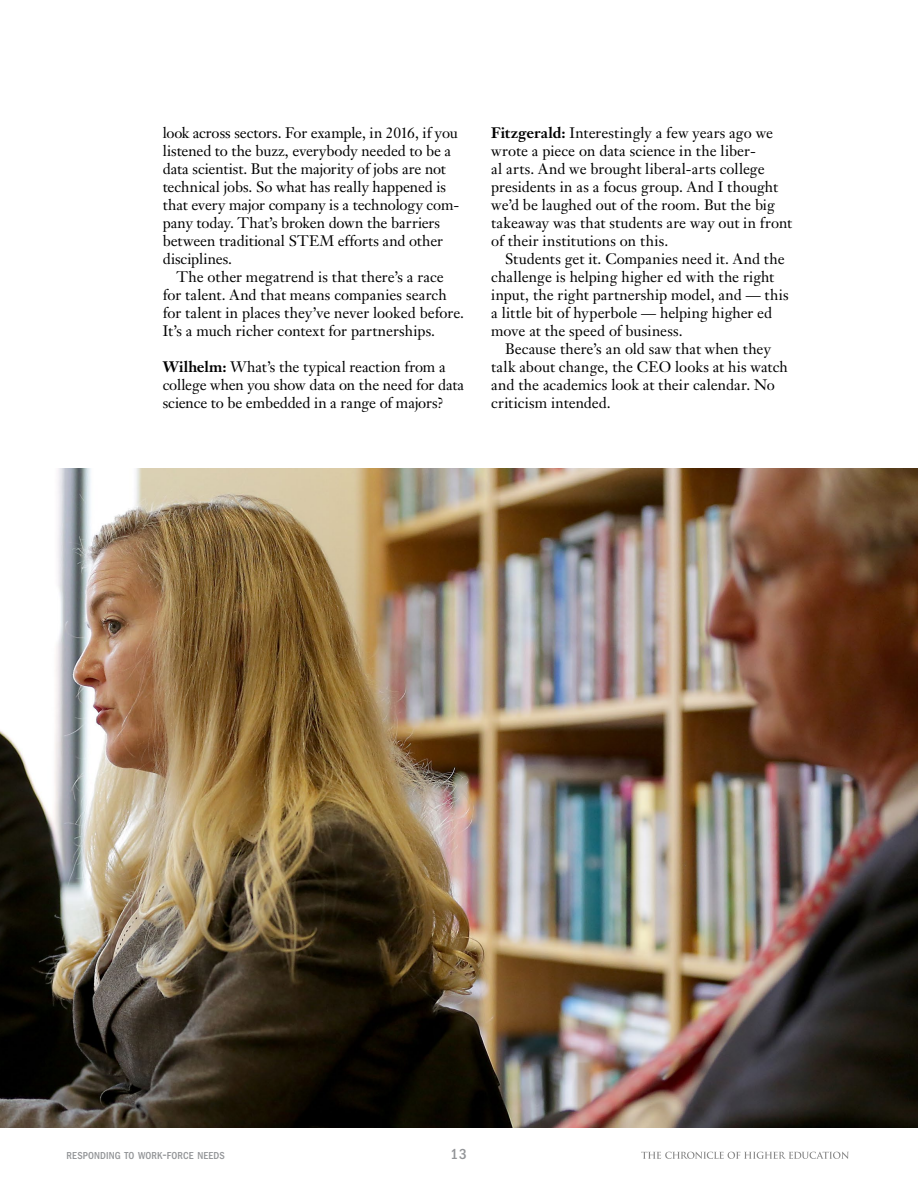
<style>
.page{position:relative;width:918px;height:1188px;background:#fff}
.page>*{position:absolute;margin:0;border:0;box-sizing:border-box;transform-origin:0 0}
.p_2018Reports{font:15px/18px "Janson Text LT Std";color:#000}
.t1{font:500 condensed 15px "ITC Franklin Gothic Std";color:#939598}
.t2{font:500 condensed 10.5px "ITC Franklin Gothic Std";letter-spacing:.01em;color:#939598}
.s1{font-weight:700}
.s2{font-size:15px}
</style>
<div class="page">
<hr style="left:43px;top:1127px;width:832px;height:1px;background:#939598">
<svg style="left:641px;top:1152px;width:208px;height:7px"></svg>
<img style="left:0;top:469px;width:918px;height:658px">
<p class="p_2018Reports" style="left:163px;top:123px;width:298px">look across sectors. For example, in 2016, if you listened to the buzz, everybody needed to be a data scientist. But the majority of jobs are not technical jobs. So what has really happened is that every major company is a technology com&shy;pany today. That’s broken down the barriers between traditional STEM efforts and other disciplines.</p>
<p class="p_2018Reports" style="left:163px;top:267px;width:303px;text-indent:14px">The other megatrend is that there’s a race for talent. And that means companies search for talent in places they’ve never looked before.<br>It’s a much richer context for partnerships.</p>
<p class="p_2018Reports" style="left:163px;top:357px;width:303px"><span class="s1">Wilhelm:</span> What’s the typical reaction from a college when you show data on the need for data science to be embedded in a range of majors?</p>
<p class="p_2018Reports" style="left:491px;top:123px;width:302px"><span class="s1">Fitzgerald:</span> Interestingly a few years ago we wrote a piece on data science in the liber-<br>al arts. And we brought liberal-arts college presidents in as a focus group. And I thought we’d be laughed out of the room. But the big takeaway was that students are way out in front of their institutions on this.</p>
<p class="p_2018Reports" style="left:491px;top:249px;width:299px;text-indent:14px">Students get it. Companies need it. And the challenge is helping higher ed with the right input, the right partnership model, and — this a little bit of hyperbole — helping higher ed move at the speed of business.</p>
<p class="p_2018Reports" style="left:491px;top:339px;width:298px;text-indent:14px">Because there’s an old saw that when they talk about change, the CEO looks at his watch and the academics look at their calendar. No criticism intended.</p>
<p class="t2" style="left:67px;top:1150px;width:160px">RESPONDING TO WORK<span class="s2">-</span>FORCE NEEDS</p>
<p class="t1" style="left:450px;top:1146px;width:18px">13</p>
</div>
